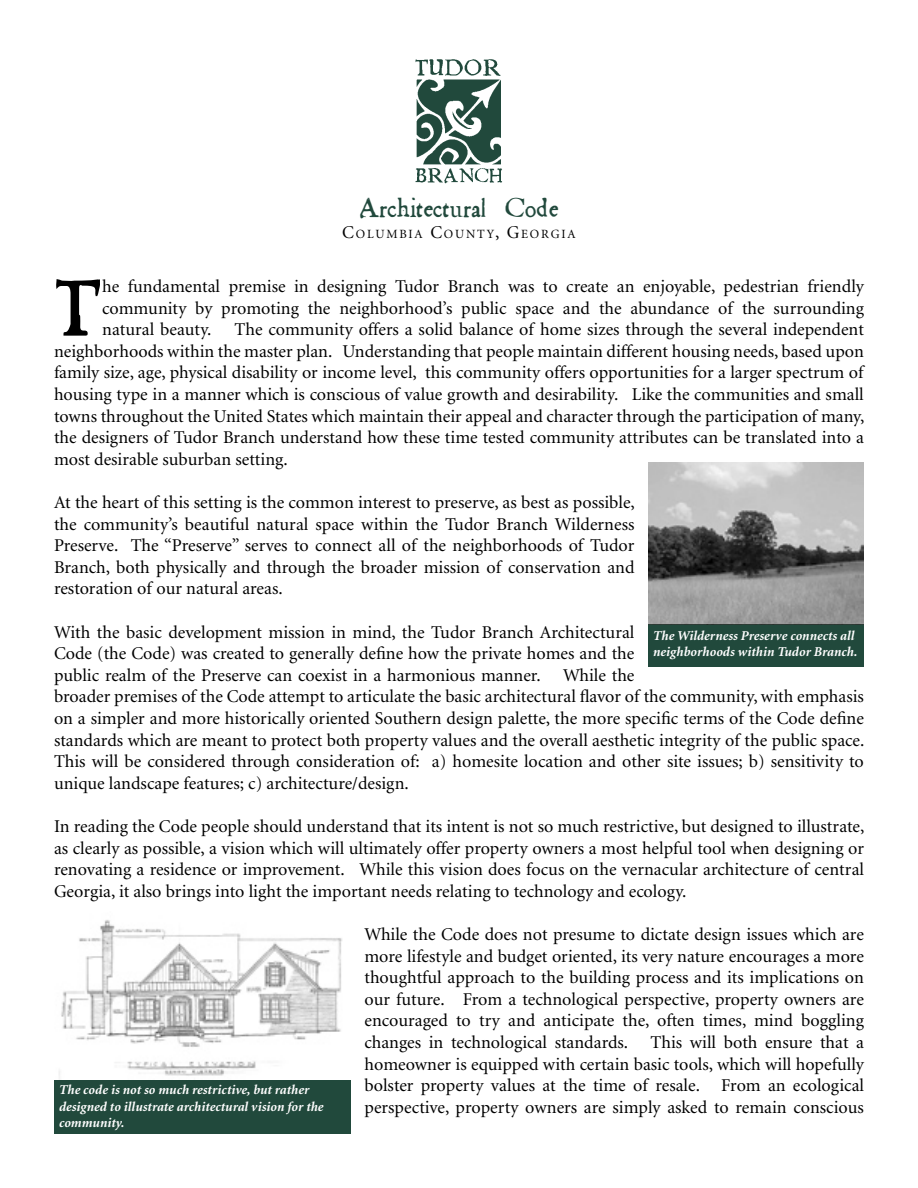
<style>
.page{position:relative;width:918px;height:1188px;background:#fff}
.page>*{position:absolute;margin:0;border:0;box-sizing:border-box;transform-origin:0 0}
.t1{font:78.45px "Chap";color:#000}
.t2{font:27px "Chap";color:#21493c}
.t3{font:18px/21.6px "Minion";color:#000;text-align:justify}
.t4{font:italic 700 13.5px/16.2px "Minion";color:#fff}
.t5{font:12.6px "Minion";letter-spacing:.145em;color:#000}
.s1{font-size:18px}
</style>
<div class="page">
<div style="left:54px;top:1080px;width:297px;height:54px;background:#21493c"></div>
<img style="left:648px;top:463px;width:216px;height:161px">
<div style="left:648px;top:624px;width:216px;height:43px;background:#21493c"></div>
<img style="left:415px;top:59px;width:88px;height:125px">
<img style="left:59px;top:920px;width:283px;height:158px">
<p class="t2" style="left:359px;top:197px;width:201px">Architectural Code</p>
<p class="t5" style="left:342px;top:228px;width:235px"><span class="s1">C</span>OLUMBIA <span class="s1">C</span>OUNTY<span class="s1">, G</span>EORGIA</p>
<p class="t1" style="left:54px;top:279px;width:50px">T</p>
<p class="t3" style="left:102px;top:276px;width:763px">he fundamental premise in designing Tudor Branch was to create an enjoyable, pedestrian friendly community by promoting the neighborhood’s public space and the abundance of the surrounding natural beauty.</p>
<p class="t3" style="left:54px;top:319px;width:812px;text-indent:181px">The community offers a solid balance of home sizes through the several independent neighborhoods within the master plan. Understanding that people maintain different housing needs, based upon family size, age, physical disability or income level, this community offers opportunities for a larger spectrum of housing type in a manner which is conscious of value growth and desirability. Like the communities and small towns throughout the United States which maintain their appeal and character through the participation of many, the designers of Tudor Branch understand how these time tested community attributes can be translated into a most desirable suburban setting.</p>
<p class="t3" style="left:54px;top:492px;width:582px">At the heart of this setting is the common interest to preserve, as best as possible, the community’s beautiful natural space within the Tudor Branch Wilderness Preserve. The “Preserve” serves to connect all of the neighborhoods of Tudor Branch, both physically and through the broader mission of conservation and restoration of our natural areas.</p>
<p class="t3" style="left:54px;top:622px;width:812px;text-align:left">With the basic development mission in mind, the Tudor Branch Architectural<br>Code (the Code) was created to generally define how the private homes and the<br>public realm of the Preserve can coexist in a harmonious manner. While the<br>broader premises of the Code attempt to articulate the basic architectural flavor of the community, with emphasis on a simpler and more historically oriented Southern design palette, the more specific terms of the Code define standards which are meant to protect both property values and the overall aesthetic integrity of the public space.<br>This will be considered through consideration of: a) homesite location and other site issues; b) sensitivity to unique landscape features; c) architecture/design.</p>
<p class="t3" style="left:54px;top:816px;width:812px">In reading the Code people should understand that its intent is not so much restrictive, but designed to illustrate, as clearly as possible, a vision which will ultimately offer property owners a most helpful tool when designing or renovating a residence or improvement. While this vision does focus on the vernacular architecture of central Georgia, it also brings into light the important needs relating to technology and ecology.</p>
<p class="t3" style="left:364px;top:924px;width:501px">While the Code does not presume to dictate design issues which are more lifestyle and budget oriented, its very nature encourages a more thoughtful approach to the building process and its implications on our future. From a technological perspective, property owners are encouraged to try and anticipate the, often times, mind boggling changes in technological standards. This will both ensure that a homeowner is equipped with certain basic tools, which will hopefully bolster property values at the time of resale. From an ecological perspective, property owners are simply asked to remain conscious</p>
<p class="t4" style="left:653px;top:628px;width:206px">The Wilderness Preserve connects all neighborhoods within Tudor Branch.</p>
<p class="t4" style="left:59px;top:1083px;width:266px">The code is not so much restrictive, but rather designed to illustrate architectural vision for the community.</p>
</div>
